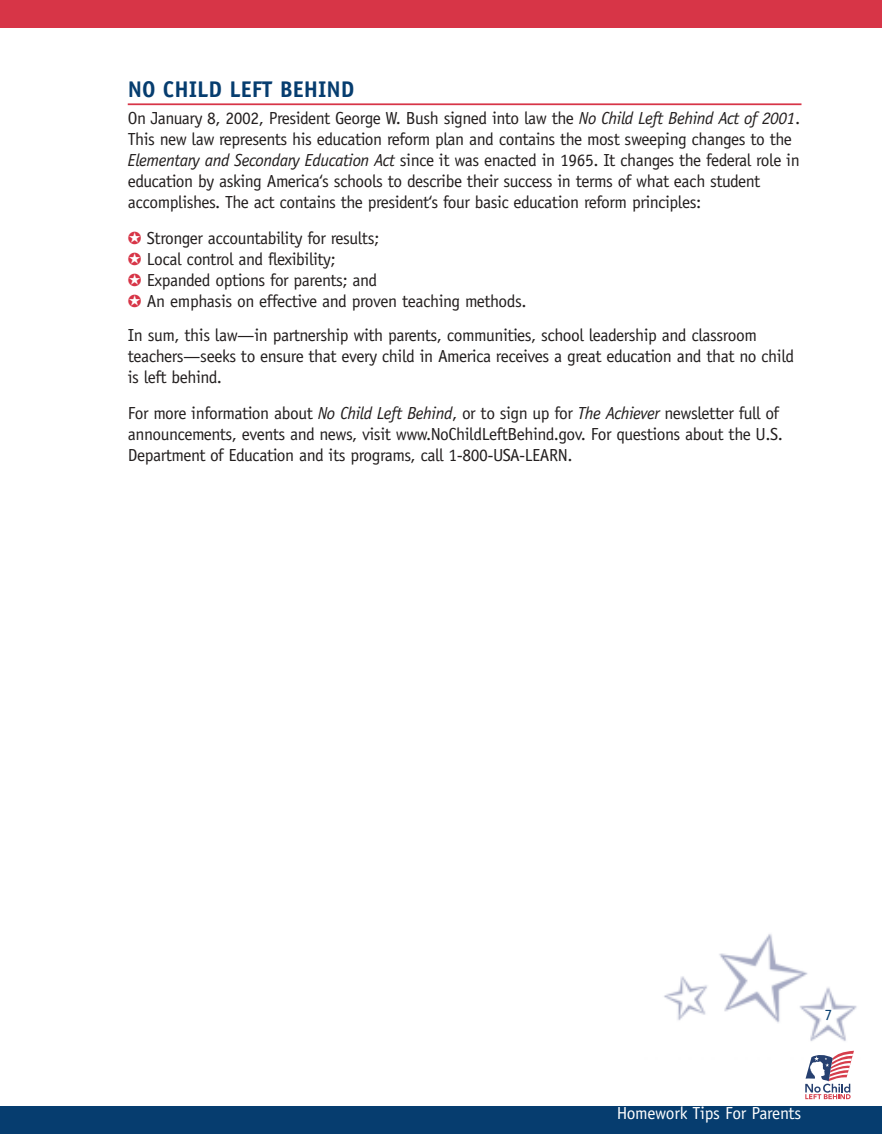
<style>
.page{position:relative;width:882px;height:1134px;background:#fff}
.page>*{position:absolute;margin:0;border:0;box-sizing:border-box;transform-origin:0 0}
.t1{font:700 22.75px "Officina Sans";color:#063d6f}
.t2{font:17.5px/21px "Officina Sans";letter-spacing:-.025em;color:#231f1f}
.t3{font:17.5px "Officina Sans";letter-spacing:-.015em;color:#fff}
.t4{font:15.75px "Officina Sans";color:#063d6f}
.s1{font-style:italic}
.s2{color:#d73547}
</style>
<div class="page">
<img style="left:664px;top:934px;width:193px;height:117px">
<hr style="left:128px;top:103px;width:674px;height:2px;background:#d73547">
<div style="left:0;top:1107px;width:882px;height:27px;background:#063d6f"></div>
<div style="left:0;top:0;width:882px;height:28px;background:#d73547"></div>
<svg style="left:805px;top:1051px;width:49px;height:48px"></svg>
<h1 class="t1" style="left:128px;top:80px;width:228px">NO CHILD LEFT BEHIND</h1>
<p class="t2" style="left:128px;top:109px;width:674px">On January 8, 2002, President George W. Bush signed into law the <span class="s1">No Child Left Behind Act of 2001</span>.<br>This new law represents his education reform plan and contains the most sweeping changes to the <span class="s1">Elementary and Secondary Education Act</span> since it was enacted in 1965. It changes the federal role in education by asking America‘s schools to describe their success in terms of what each student accomplishes. The act contains the president‘s four basic education reform principles:</p>
<p class="t2" style="left:128px;top:229px;width:400px"><span class="s2">✪</span> Stronger accountability for results;<br><span class="s2">✪</span> Local control and flexibility;<br><span class="s2">✪</span> Expanded options for parents; and<br><span class="s2">✪</span> An emphasis on effective and proven teaching methods.</p>
<p class="t2" style="left:128px;top:326px;width:668px">In sum, this law—in partnership with parents, communities, school leadership and classroom teachers—seeks to ensure that every child in America receives a great education and that no child is left behind.</p>
<p class="t2" style="left:128px;top:404px;width:657px">For more information about <span class="s1">No Child Left Behind</span>, or to sign up for <span class="s1">The Achiever</span> newsletter full of announcements, events and news, visit www.NoChildLeftBehind.gov. For questions about the U.S.<br>Department of Education and its programs, call 1-800-USA-LEARN.</p>
<p class="t4" style="left:824px;top:1008px;width:9px">7</p>
<p class="t3" style="left:617px;top:1107px;width:186px">Homework Tips For Parents</p>
</div>
